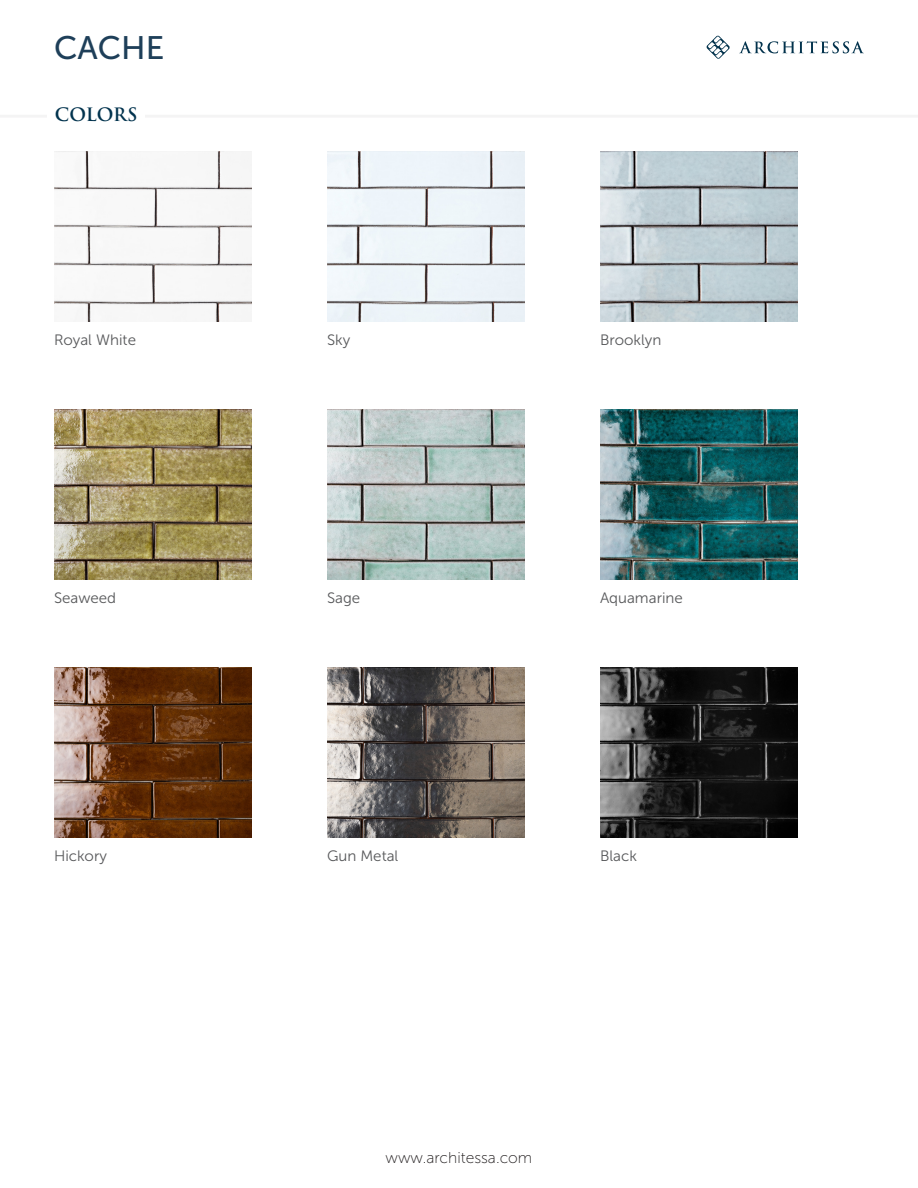
<style>
.page{position:relative;width:918px;height:1188px;background:#fff}
.page>*{position:absolute;margin:0;border:0;box-sizing:border-box;transform-origin:0 0}
.t1{font:32.4px "Museo Sans 500";color:#1e3f59}
.t2{font:600 18px "Trajan Pro 3";color:#02334e}
.t3{font:15.6px "Museo Sans 100";color:#231f20}
.t4{font:15px "Museo Sans 300";color:#57585a}
</style>
<div class="page">
<img style="left:54px;top:152px;width:197px;height:169px">
<img style="left:327px;top:152px;width:197px;height:169px">
<img style="left:600px;top:152px;width:197px;height:169px">
<img style="left:54px;top:410px;width:197px;height:169px">
<img style="left:327px;top:410px;width:197px;height:169px">
<img style="left:600px;top:410px;width:197px;height:169px">
<img style="left:54px;top:668px;width:197px;height:169px">
<img style="left:327px;top:668px;width:197px;height:169px">
<img style="left:600px;top:668px;width:197px;height:169px">
<svg style="left:706px;top:35px;width:24px;height:24px"></svg>
<svg style="left:739px;top:41px;width:125px;height:12px"></svg>
<hr style="left:0;top:115px;width:918px;height:3px;background:#231f20">
<div style="left:47px;top:102px;width:98px;height:24px;background:#fff"></div>
<h1 class="t1" style="left:54px;top:30px;width:112px">CACHE</h1>
<p class="t2" style="left:55px;top:101px;width:84px">COLORS</p>
<p class="t4" style="left:54px;top:332px;width:84px">Royal White</p>
<p class="t4" style="left:327px;top:332px;width:25px">Sky</p>
<p class="t4" style="left:600px;top:332px;width:63px">Brooklyn</p>
<p class="t4" style="left:54px;top:590px;width:64px">Seaweed</p>
<p class="t4" style="left:327px;top:590px;width:35px">Sage</p>
<p class="t4" style="left:600px;top:590px;width:84px">Aquamarine</p>
<p class="t4" style="left:54px;top:848px;width:54px">Hickory</p>
<p class="t4" style="left:327px;top:848px;width:73px">Gun Metal</p>
<p class="t4" style="left:600px;top:848px;width:38px">Black</p>
<p class="t3" style="left:386px;top:1149px;width:148px">www.architessa.com</p>
</div>
